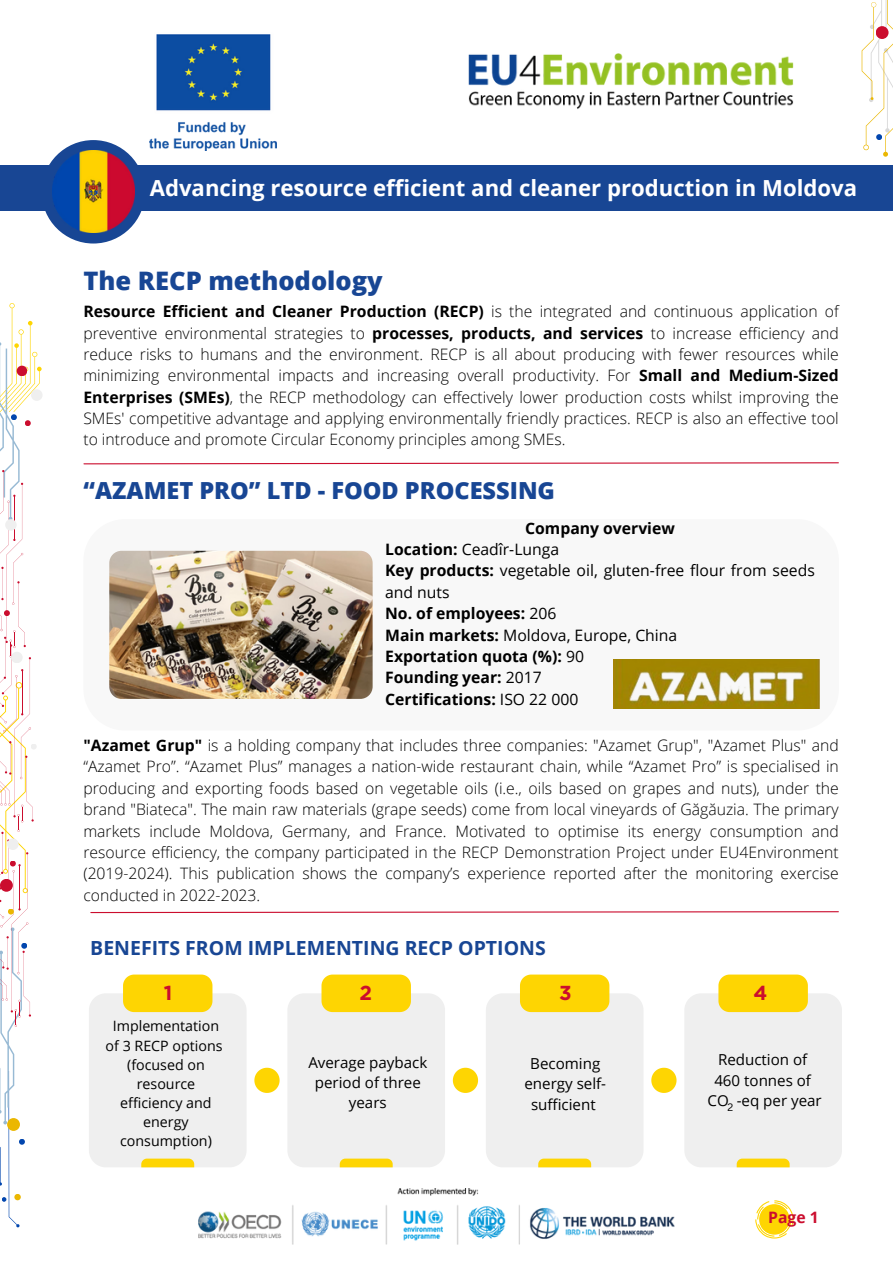
<style>
.page{position:relative;width:893px;height:1264px;background:#fff}
.page>*{position:absolute;margin:0;border:0;box-sizing:border-box;transform-origin:0 0}
.t1{font:800 25.5px "Open Sans";color:#184694}
.t2{font:800 23.55px "Open Sans";color:#184694}
.t3{font:700 22.2px "Open Sans";color:#fff}
.t4{font:700 20.25px "Gotham";color:#cb0d2e}
.t5{font:700 19.5px "Open Sans";color:#184694}
.t6{font:300 15.75px/21.3px "Open Sans";color:#000;text-align:justify}
.t7{font:15.75px/21.3px "Open Sans";color:#000}
.t8{font:700 15.75px "Open Sans";color:#000}
.t9{font:700 15.75px "Open Sans";color:#cb0d2e}
.t10{font:15.15px/20.2px "Open Sans";color:#000;text-align:center}
.t11{font:14.25px/19px "Open Sans";color:#000;text-align:center}
.t12{font:10.5px "Canva Sans";color:#000}
.s1{font-weight:700}
.s2{font-weight:400}
</style>
<div class="page">
<div style="left:0;top:165px;width:892px;height:45px;background:#184694"></div>
<div style="left:42px;top:140px;width:103px;height:103px;background:#184694;border-radius:50%"></div>
<img style="left:468px;top:54px;width:325px;height:55px">
<svg style="left:83px;top:462px;width:756px;height:3px"></svg>
<svg style="left:755px;top:1200px;width:38px;height:38px"></svg>
<svg style="left:288px;top:974px;width:157px;height:193px"></svg>
<svg style="left:486px;top:974px;width:157px;height:193px"></svg>
<svg style="left:684px;top:974px;width:157px;height:193px"></svg>
<svg style="left:89px;top:974px;width:157px;height:193px"></svg>
<svg style="left:453px;top:1067px;width:25px;height:25px"></svg>
<svg style="left:254px;top:1067px;width:25px;height:25px"></svg>
<svg style="left:651px;top:1067px;width:25px;height:25px"></svg>
<svg style="left:90px;top:911px;width:749px;height:2px"></svg>
<svg style="left:109px;top:550px;width:711px;height:159px"></svg>
<img style="left:109px;top:551px;width:263px;height:148px;border-radius:12px">
<img style="left:199px;top:1188px;width:475px;height:57px">
<img style="left:150px;top:34px;width:127px;height:117px">
<svg style="left:0;top:303px;width:41px;height:924px"></svg>
<div style="left:31px;top:389px;width:12px;height:12px;background:#efefef;border-radius:50%"></div>
<svg style="left:861px;top:0;width:32px;height:157px"></svg>
<img style="left:52px;top:151px;width:82px;height:82px">
<img style="left:613px;top:659px;width:206px;height:49px">
<p class="t3" style="left:150px;top:172px;width:709px">Advancing resource efficient and cleaner production in Moldova</p>
<p class="t1" style="left:83px;top:262px;width:301px">The RECP methodology</p>
<p class="t6" style="left:83px;top:300px;width:757px"><span class="s1">Resource Efficient and Cleaner Production (RECP)</span> is the integrated and continuous application of preventive environmental strategies to <span class="s1">processes, products, and services</span> to increase efficiency and reduce risks to humans and the environment. RECP is all about producing with fewer resources while minimizing environmental impacts and increasing overall productivity. For <span class="s1">Small and Medium-Sized Enterprises (SMEs)</span>, the RECP methodology can effectively lower production costs whilst improving the SMEs' competitive advantage and applying environmentally friendly practices. RECP is also an effective tool to introduce and promote Circular Economy principles among SMEs.</p>
<p class="t2" style="left:83px;top:474px;width:473px">“AZAMET PRO” LTD - FOOD PROCESSING</p>
<p class="t8" style="left:525px;top:517px;width:151px">Company overview</p>
<p class="t7" style="left:385px;top:538px;width:175px"><span class="s1">Location:</span> Ceadîr-Lunga</p>
<p class="t7" style="left:385px;top:559px;width:431px"><span class="s1">Key products:</span> vegetable oil, gluten-free flour from seeds and nuts</p>
<p class="t8" style="left:385px;top:602px;width:173px">No. of employees: <span class="s2">206</span></p>
<p class="t7" style="left:385px;top:624px;width:293px"><span class="s1">Main markets:</span> Moldova, Europe, China</p>
<p class="t8" style="left:385px;top:645px;width:200px">Exportation quota (%): <span class="s2">90</span></p>
<p class="t8" style="left:385px;top:666px;width:158px">Founding year: <span class="s2">2017</span></p>
<p class="t8" style="left:385px;top:688px;width:195px">Certifications: <span class="s2">ISO 22 000</span></p>
<p class="t6" style="left:83px;top:734px;width:757px"><span class="s1">"Azamet Grup"</span> is a holding company that includes three companies: "Azamet Grup", "Azamet Plus" and “Azamet Pro”. “Azamet Plus” manages a nation-wide restaurant chain, while “Azamet Pro” is specialised in producing and exporting foods based on vegetable oils (i.e., oils based on grapes and nuts), under the brand "Biateca". The main raw materials (grape seeds) come from local vineyards of Găgăuzia. The primary markets include Moldova, Germany, and France. Motivated to optimise its energy consumption and resource efficiency, the company participated in the RECP Demonstration Project under EU4Environment (2019-2024). This publication shows the company’s experience reported after the monitoring exercise conducted in 2022-2023.</p>
<p class="t5" style="left:90px;top:934px;width:457px">BENEFITS FROM IMPLEMENTING RECP OPTIONS</p>
<p class="t4" style="left:164px;top:980px;width:10px">1</p>
<p class="t11" style="left:106px;top:1016px;width:118px">Implementation of 3 RECP options</p>
<p class="t11" style="left:120px;top:1054px;width:93px">(focused on resource efficiency and energy consumption)</p>
<p class="t4" style="left:359px;top:980px;width:14px">2</p>
<p class="t4" style="left:559px;top:980px;width:14px">3</p>
<p class="t4" style="left:753px;top:980px;width:15px">4</p>
<p class="t10" style="left:308px;top:1051px;width:120px">Average payback period of three years</p>
<p class="t10" style="left:524px;top:1053px;width:83px">Becoming energy self&shy;sufficient</p>
<p class="t10" style="left:718px;top:1049px;width:91px">Reduction of</p>
<p class="t10" style="left:714px;top:1069px;width:98px">460 tonnes of</p>
<p class="t10" style="left:707px;top:1089px;width:116px">CO -eq per year</p>
<p class="t12" style="left:727px;top:1100px;width:7px">2</p>
<p class="t9" style="left:768px;top:1206px;width:52px">Page 1</p>
</div>
